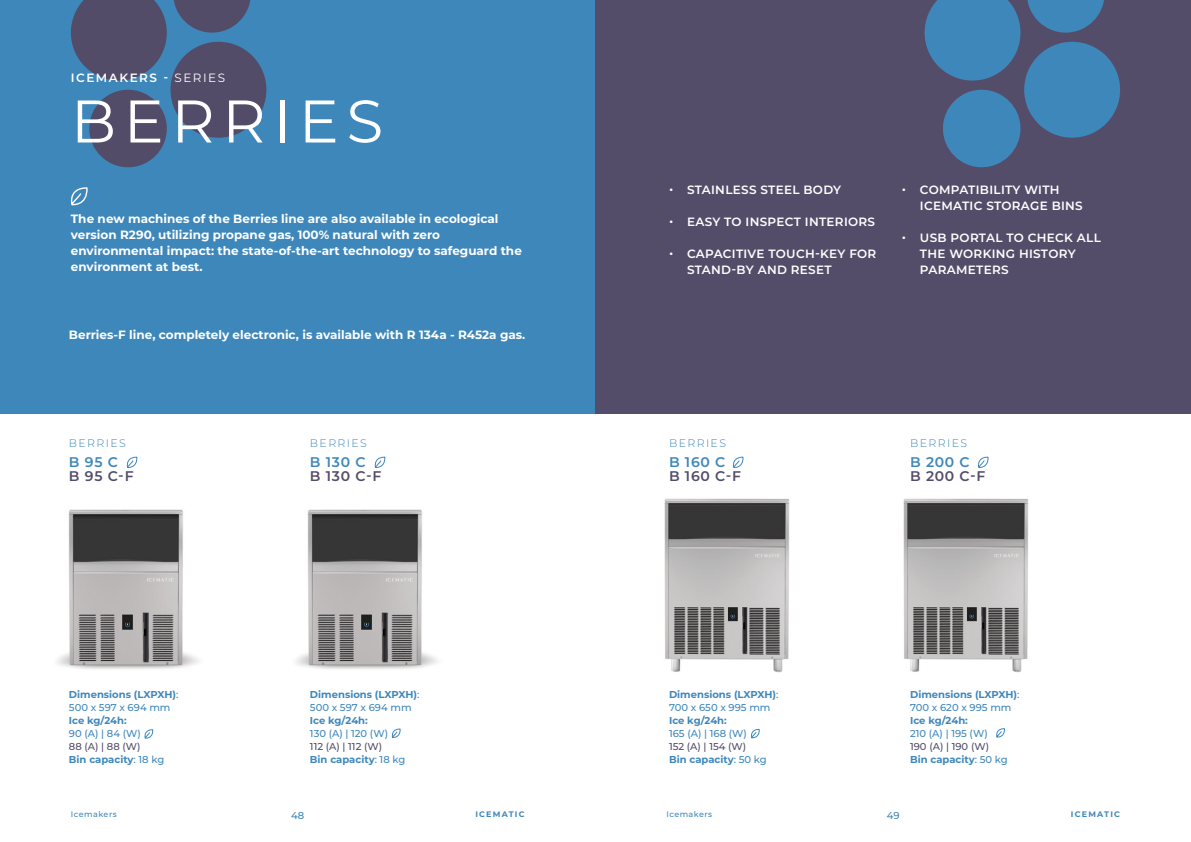
<style>
.page{position:relative;width:1191px;height:842px;background:#fff}
.page>*{position:absolute;margin:0;border:0;box-sizing:border-box;transform-origin:0 0}
.t1{font:60px "Montserrat";letter-spacing:.125em;color:#fff}
.t2{font:600 14px "Montserrat";letter-spacing:.05em;color:#534d69}
.t3{font:600 14px "Montserrat";letter-spacing:.05em;color:#3e87bb}
.t4{font:700 12px/16px "Montserrat";color:#fff}
.t5{font:600 12px/16px "Montserrat";letter-spacing:.025em;color:#fff}
.t6{font:600 12px "Montserrat";letter-spacing:.125em;color:#fff}
.t7{font:300 11px "Montserrat";letter-spacing:.125em;color:#3e87bb}
.t8{font:700 10px/13px "Montserrat";color:#3e87bb}
.t9{font:500 10px/13px "Montserrat";color:#534d69}
.t10{font:500 10px "Montserrat";color:#3e87bb}
.t11{font:500 8px "Montserrat";letter-spacing:.06em;color:#3e87bb}
.t12{font:700 8px "Montserrat";letter-spacing:.15em;color:#3e87bb}
.s1{font-weight:400}
.s2{font-weight:500}
.s3{font-weight:700;color:#3e87bb}
.s4{color:#3e87bb}
</style>
<div class="page">
<div style="left:0;top:0;width:595px;height:414px;background:#3e87bb"></div>
<svg style="left:71px;top:0;width:96px;height:81px"></svg>
<div style="left:89px;top:90px;width:78px;height:77px;background:#524c68;border-radius:50%"></div>
<svg style="left:173px;top:0;width:78px;height:33px"></svg>
<div style="left:170px;top:42px;width:96px;height:96px;background:#524c68;border-radius:50%"></div>
<img style="left:57px;top:509px;width:142px;height:160px">
<img style="left:296px;top:509px;width:142px;height:160px">
<img style="left:664px;top:498px;width:126px;height:175px">
<img style="left:903px;top:498px;width:126px;height:175px">
<svg style="left:126px;top:456px;width:12px;height:12px"></svg>
<svg style="left:374px;top:456px;width:12px;height:12px"></svg>
<svg style="left:733px;top:456px;width:11px;height:12px"></svg>
<svg style="left:978px;top:456px;width:11px;height:12px"></svg>
<div style="left:595px;top:0;width:596px;height:414px;background:#534d69"></div>
<svg style="left:70px;top:187px;width:18px;height:19px"></svg>
<svg style="left:924px;top:0;width:96px;height:81px"></svg>
<div style="left:943px;top:90px;width:77px;height:77px;background:#3e87bb;border-radius:50%"></div>
<svg style="left:1027px;top:0;width:77px;height:33px"></svg>
<div style="left:1024px;top:42px;width:96px;height:96px;background:#3e87bb;border-radius:50%"></div>
<svg style="left:144px;top:729px;width:9px;height:10px"></svg>
<svg style="left:391px;top:728px;width:10px;height:10px"></svg>
<svg style="left:751px;top:729px;width:9px;height:10px"></svg>
<svg style="left:996px;top:728px;width:9px;height:10px"></svg>
<p class="t6" style="left:71px;top:70px;width:156px">ICEMAKERS - <span class="s1">SERIES</span></p>
<h1 class="t1" style="left:71px;top:80px;width:314px">BERRIES</h1>
<p class="t4" style="left:71px;top:210px;width:452px">The new machines of the Berries line are also available in ecological version R290, utilizing propane gas, 100% natural with zero environmental impact: the state-of-the-art technology to safeguard the environment at best.</p>
<p class="t4" style="left:69px;top:326px;width:458px">Berries-F line, completely electronic, is available with R 134a - R452a gas.</p>
<p class="t7" style="left:69px;top:436px;width:59px">BERRIES</p>
<p class="t3" style="left:69px;top:452px;width:51px">B 95 C</p>
<p class="t2" style="left:69px;top:466px;width:66px">B 95 C-F</p>
<p class="t7" style="left:310px;top:436px;width:59px">BERRIES</p>
<p class="t3" style="left:310px;top:452px;width:57px">B 130 C</p>
<p class="t2" style="left:310px;top:466px;width:73px">B 130 C-F</p>
<p class="t5" style="left:669px;top:181px;width:174px">• STAINLESS STEEL BODY</p>
<p class="t5" style="left:669px;top:213px;width:208px">• EASY TO INSPECT INTERIORS</p>
<p class="t5" style="left:687px;top:245px;width:191px;text-indent:-18px">• CAPACITIVE TOUCH-KEY FOR<br>STAND-BY AND RESET</p>
<p class="t5" style="left:920px;top:181px;width:164px;text-indent:-18px">• COMPATIBILITY WITH<br>ICEMATIC STORAGE BINS</p>
<p class="t5" style="left:920px;top:229px;width:182px;text-indent:-18px">• USB PORTAL TO CHECK ALL<br>THE WORKING HISTORY<br>PARAMETERS</p>
<p class="t7" style="left:669px;top:436px;width:59px">BERRIES</p>
<p class="t3" style="left:669px;top:452px;width:58px">B 160 C</p>
<p class="t2" style="left:669px;top:466px;width:73px">B 160 C-F</p>
<p class="t7" style="left:910px;top:436px;width:59px">BERRIES</p>
<p class="t3" style="left:910px;top:452px;width:61px">B 200 C</p>
<p class="t2" style="left:910px;top:466px;width:77px">B 200 C-F</p>
<p class="t8" style="left:69px;top:688px;width:111px">Dimensions (LXPXH)<span class="s2">:<br>500 x 597 x 694 mm</span></p>
<p class="t8" style="left:69px;top:714px;width:59px">Ice kg/24h:</p>
<p class="t10" style="left:69px;top:727px;width:73px">90 (A) | 84 (W)</p>
<p class="t9" style="left:69px;top:740px;width:97px">88 (A) | 88 (W)<br><span class="s3">Bin capacity</span><span class="s4">: 18 kg</span></p>
<p class="t8" style="left:310px;top:688px;width:111px">Dimensions (LXPXH)<span class="s2">:<br>500 x 597 x 694 mm</span></p>
<p class="t8" style="left:310px;top:714px;width:59px">Ice kg/24h:</p>
<p class="t10" style="left:310px;top:727px;width:80px">130 (A) | 120 (W)</p>
<p class="t9" style="left:310px;top:740px;width:97px">112 (A) | 112 (W)<br><span class="s3">Bin capacity</span><span class="s4">: 18 kg</span></p>
<p class="t8" style="left:669px;top:688px;width:111px">Dimensions (LXPXH)<span class="s2">:<br>700 x 650 x 995 mm</span></p>
<p class="t8" style="left:669px;top:714px;width:59px">Ice kg/24h:</p>
<p class="t10" style="left:669px;top:727px;width:79px">165 (A) | 168 (W)</p>
<p class="t9" style="left:669px;top:740px;width:99px">152 (A) | 154 (W)<br><span class="s3">Bin capacity</span><span class="s4">: 50 kg</span></p>
<p class="t11" style="left:71px;top:809px;width:47px">Icemakers</p>
<p class="t11" style="left:666px;top:809px;width:47px">Icemakers</p>
<p class="t10" style="left:291px;top:808px;width:15px">48</p>
<p class="t12" style="left:475px;top:808px;width:51px">ICEMATIC</p>
<p class="t8" style="left:910px;top:688px;width:111px">Dimensions (LXPXH)<span class="s2">:<br>700 x 620 x 995 mm</span></p>
<p class="t8" style="left:910px;top:714px;width:59px">Ice kg/24h:</p>
<p class="t10" style="left:910px;top:727px;width:79px">210 (A) | 195 (W)</p>
<p class="t9" style="left:910px;top:740px;width:99px">190 (A) | 190 (W)<br><span class="s3">Bin capacity</span><span class="s4">: 50 kg</span></p>
<p class="t10" style="left:887px;top:808px;width:14px">49</p>
<p class="t12" style="left:1071px;top:808px;width:51px">ICEMATIC</p>
</div>
